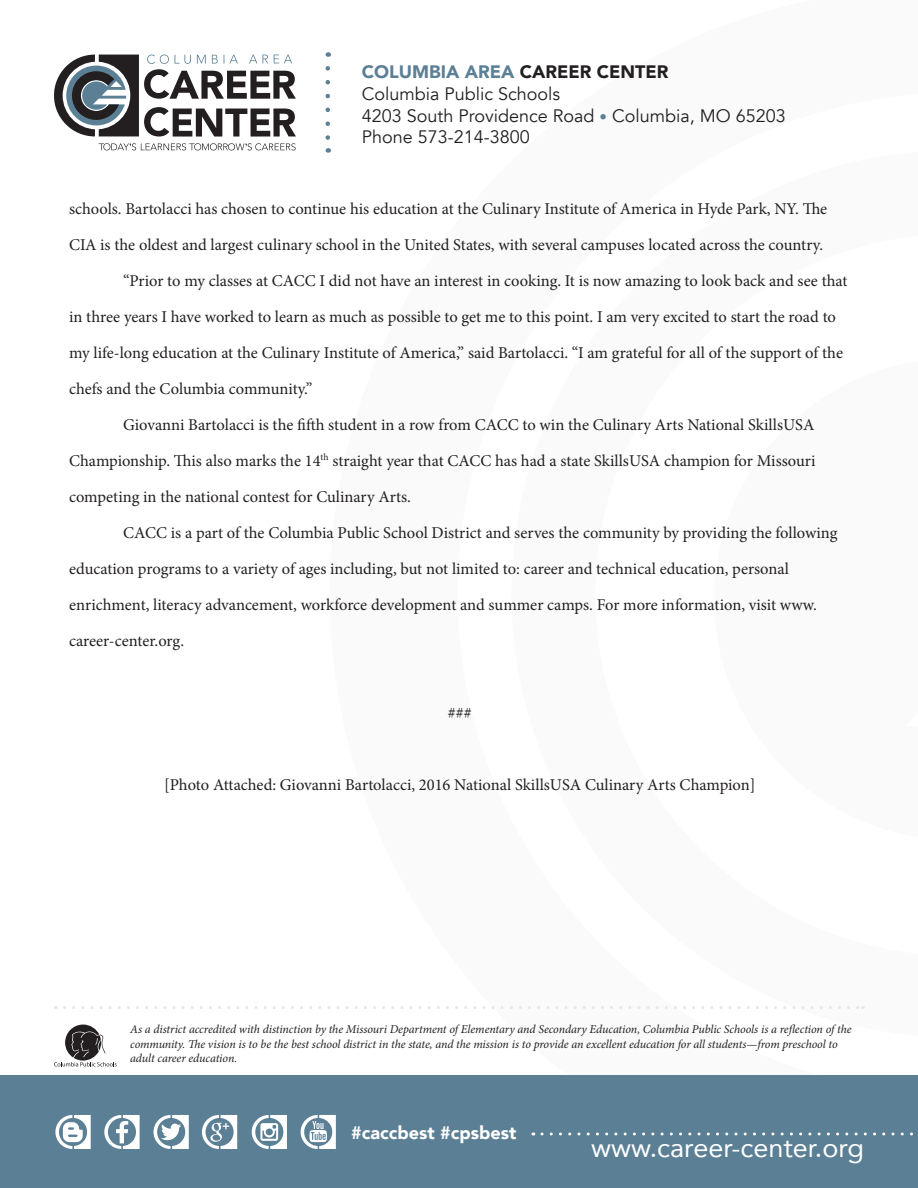
<style>
.page{position:relative;width:918px;height:1188px;background:#fff}
.page>*{position:absolute;margin:0;border:0;box-sizing:border-box;transform-origin:0 0}
.t1{font:27px "Avenir";color:#fff}
.t2{font:18px/21.6px "Avenir";color:#231f20}
.t3{font:900 18px "Avenir";color:#fff}
.t4{font:16.5px "Minion Pro";letter-spacing:-.005em;color:#231f20}
.t5{font:italic 12px/14.4px "Minion Pro";letter-spacing:-.01em;color:#231f20}
.s1{font-weight:900;color:#5b7f95}
.s2{font-weight:900}
.s3{font-size:15px;color:#5b7f95}
</style>
<div class="page">
<div style="left:0;top:1076px;width:918px;height:112px;background:#5b7f95"></div>
<svg style="left:99px;top:143px;width:197px;height:7px"></svg>
<svg style="left:54px;top:55px;width:242px;height:82px"></svg>
<svg style="left:326px;top:68px;width:4px;height:85px"></svg>
<svg style="left:55px;top:1115px;width:36px;height:34px"></svg>
<svg style="left:104px;top:1115px;width:36px;height:34px"></svg>
<svg style="left:154px;top:1115px;width:35px;height:34px"></svg>
<svg style="left:202px;top:1115px;width:35px;height:34px"></svg>
<svg style="left:252px;top:1115px;width:35px;height:34px"></svg>
<svg style="left:301px;top:1115px;width:35px;height:34px"></svg>
<svg style="left:542px;top:1132px;width:371px;height:4px"></svg>
<svg style="left:64px;top:1006px;width:799px;height:3px"></svg>
<svg style="left:54px;top:1025px;width:63px;height:41px"></svg>
<p class="t2" style="left:362px;top:62px;width:426px"><span class="s1">COLUMBIA AREA</span> <span class="s2">CAREER CENTER<br></span>Columbia Public Schools<br>4203 South Providence Road <span class="s3">•</span> Columbia, MO 65203<br>Phone 573-214-3800</p>
<p class="t4" style="left:69px;top:198px;width:760px">schools. Bartolacci has chosen to continue his education at the Culinary Institute of America in Hyde Park, NY. The</p>
<p class="t4" style="left:69px;top:234px;width:755px">CIA is the oldest and largest culinary school in the United States, with several campuses located across the country.</p>
<p class="t4" style="left:123px;top:270px;width:726px">“Prior to my classes at CACC I did not have an interest in cooking. It is now amazing to look back and see that</p>
<p class="t4" style="left:69px;top:306px;width:768px">in three years I have worked to learn as much as possible to get me to this point. I am very excited to start the road to</p>
<p class="t4" style="left:69px;top:342px;width:775px">my life-long education at the Culinary Institute of America,” said Bartolacci. “I am grateful for all of the support of the</p>
<p class="t4" style="left:69px;top:378px;width:245px">chefs and the Columbia community.”</p>
<p class="t4" style="left:123px;top:414px;width:693px">Giovanni Bartolacci is the fifth student in a row from CACC to win the Culinary Arts National SkillsUSA</p>
<p class="t4" style="left:69px;top:450px;width:748px">Championship. This also marks the 14<sup>th</sup> straight year that CACC has had a state SkillsUSA champion for Missouri</p>
<p class="t4" style="left:69px;top:486px;width:343px">competing in the national contest for Culinary Arts.</p>
<p class="t4" style="left:123px;top:522px;width:716px">CACC is a part of the Columbia Public School District and serves the community by providing the following</p>
<p class="t4" style="left:69px;top:558px;width:721px">education programs to a variety of ages including, but not limited to: career and technical education, personal</p>
<p class="t4" style="left:69px;top:594px;width:749px">enrichment, literacy advancement, workforce development and summer camps. For more information, visit www.</p>
<p class="t4" style="left:69px;top:630px;width:116px">career-center.org.</p>
<p class="t4" style="left:448px;top:702px;width:25px">###</p>
<p class="t4" style="left:164px;top:774px;width:593px">[Photo Attached: Giovanni Bartolacci, 2016 National SkillsUSA Culinary Arts Champion]</p>
<p class="t5" style="left:130px;top:1022px;width:723px">As a district accredited with distinction by the Missouri Department of Elementary and Secondary Education, Columbia Public Schools is a reflection of the community. The vision is to be the best school district in the state, and the mission is to provide an excellent education for all students—from preschool to adult career education.</p>
<p class="t3" style="left:351px;top:1118px;width:167px">#caccbest #cpsbest</p>
<h1 class="t1" style="left:591px;top:1126px;width:274px">www.career-center.org</h1>
</div>
